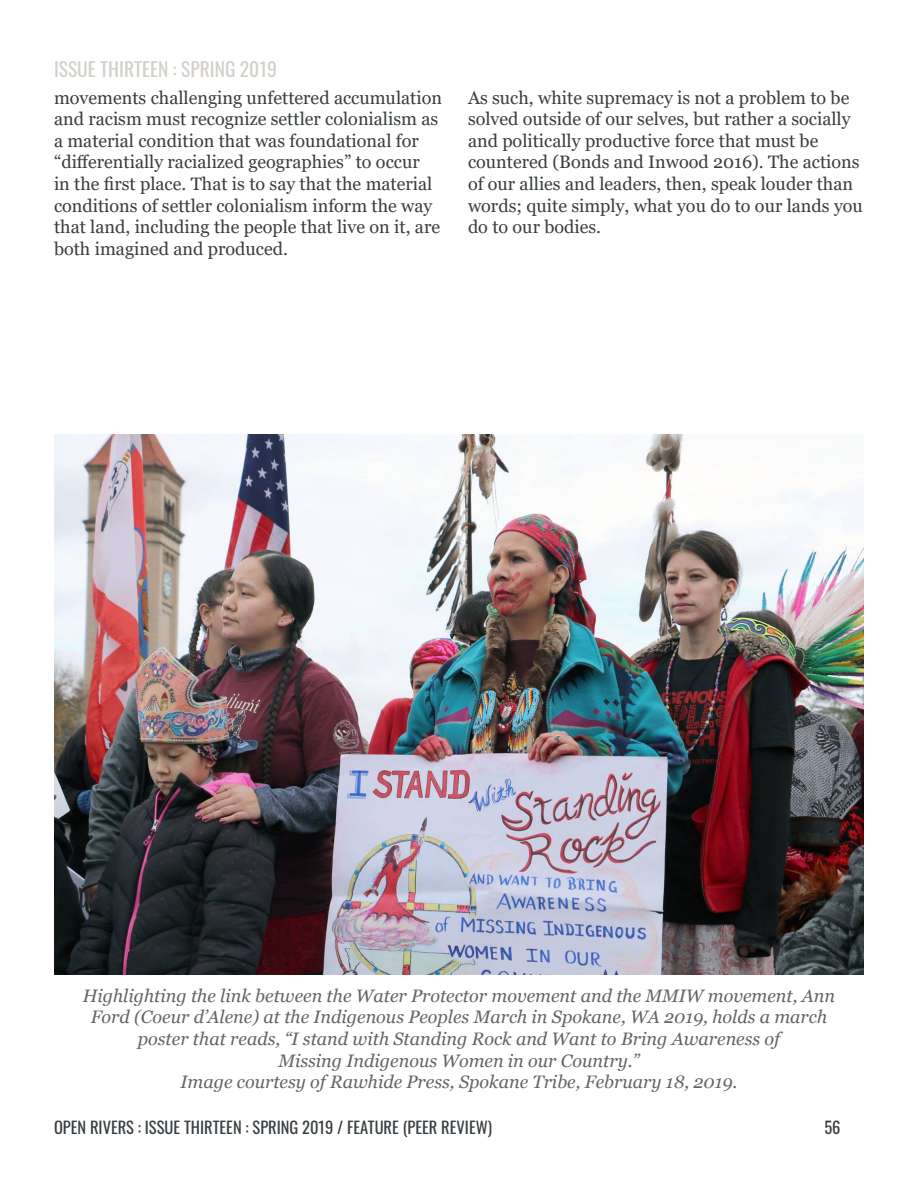
<style>
.page{position:relative;width:918px;height:1188px;background:#fff}
.page>*{position:absolute;margin:0;border:0;box-sizing:border-box;transform-origin:0 0}
.t1{font:19.5px "Oswald";color:#d3d0cb}
.t2{font:18px/21.6px "Georgia";color:#393e41}
.t3{font:italic 18px/21.6px "Georgia";color:#616567;text-align:center}
.t4{font:16.5px "Oswald";color:#393e41}
</style>
<div class="page">
<img style="left:54px;top:435px;width:810px;height:540px">
<p class="t1" style="left:54px;top:52px;width:224px">ISSUE THIRTEEN : SPRING 2019</p>
<p class="t2" style="left:54px;top:87px;width:390px">movements challenging unfettered accumulation and racism must recognize settler colonialism as a material condition that was foundational for “differentially racialized geographies” to occur<br>in the first place. That is to say that the material conditions of settler colonialism inform the way that land, including the people that live on it, are both imagined and produced.</p>
<p class="t2" style="left:468px;top:87px;width:396px">As such, white supremacy is not a problem to be solved outside of our selves, but rather a socially and politically productive force that must be countered (Bonds and Inwood 2016). The actions of our allies and leaders, then, speak louder than words; quite simply, what you do to our lands you do to our bodies.</p>
<p class="t3" style="left:83px;top:985px;width:754px">Highlighting the link between the Water Protector movement and the MMIW movement, Ann Ford (Coeur d’Alene) at the Indigenous Peoples March in Spokane, WA 2019, holds a march poster that reads, “I stand with Standing Rock and Want to Bring Awareness of<br>Missing Indigenous Women in our Country.”<br>Image courtesy of Rawhide Press, Spokane Tribe, February 18, 2019.</p>
<p class="t4" style="left:54px;top:1113px;width:440px">OPEN RIVERS : ISSUE THIRTEEN : SPRING 2019 / FEATURE (PEER REVIEW)</p>
<p class="t4" style="left:824px;top:1113px;width:18px">56</p>
</div>
